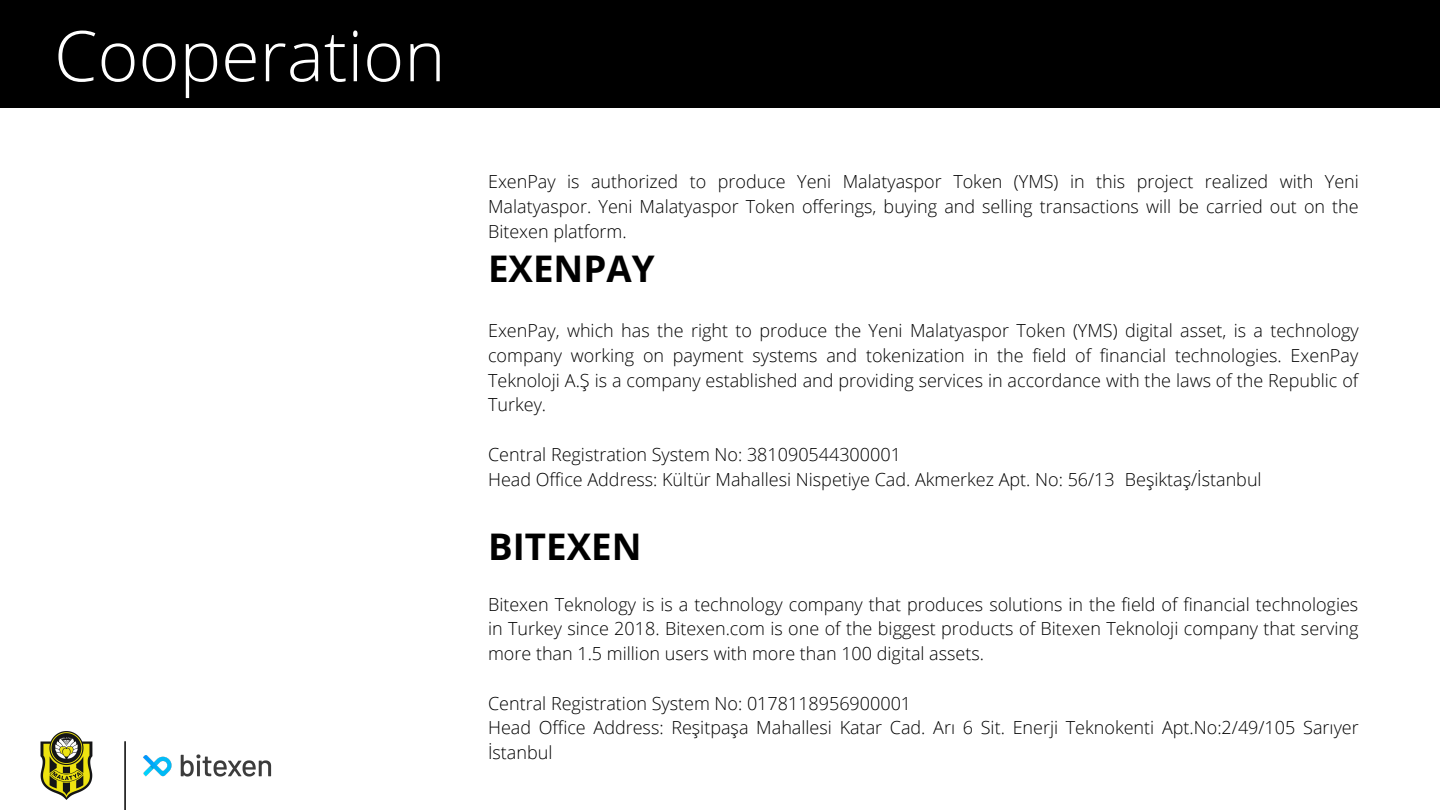
<style>
.page{position:relative;width:1440px;height:810px;background:#fff}
.page>*{position:absolute;margin:0;border:0;box-sizing:border-box;transform-origin:0 0}
.t1{font:300 70px "Open Sans";color:#fff}
.t2{font:700 36.7px "Open Sans";color:#000}
.t3{font:300 18px/24.8px "Open Sans";color:#000;text-align:justify}
</style>
<div class="page">
<hr style="left:124px;top:742px;width:2px;height:68px;background:#000">
<img style="left:143px;top:754px;width:129px;height:23px">
<div style="left:0;top:0;width:1440px;height:108px;background:#000"></div>
<img style="left:40px;top:731px;width:53px;height:68px">
<p class="t1" style="left:54px;top:6px;width:393px">Cooperation</p>
<p class="t3" style="left:488px;top:169px;width:872px">ExenPay is authorized to produce Yeni Malatyaspor Token (YMS) in this project realized with Yeni Malatyaspor. Yeni Malatyaspor Token offerings, buying and selling transactions will be carried out on the Bitexen platform.</p>
<p class="t2" style="left:488px;top:242px;width:168px">EXENPAY</p>
<p class="t3" style="left:488px;top:318px;width:872px">ExenPay, which has the right to produce the Yeni Malatyaspor Token (YMS) digital asset, is a technology company working on payment systems and tokenization in the field of financial technologies. ExenPay Teknoloji A.Ş is a company established and providing services in accordance with the laws of the Republic of Turkey.</p>
<p class="t3" style="left:488px;top:441px;width:414px">Central Registration System No: 381090544300001</p>
<p class="t3" style="left:488px;top:466px;width:775px">Head Office Address: Kültür Mahallesi Nispetiye Cad. Akmerkez Apt. No: 56/13 Beşiktaş/İstanbul</p>
<p class="t2" style="left:488px;top:520px;width:155px">BITEXEN</p>
<p class="t3" style="left:488px;top:591px;width:872px">Bitexen Teknology is is a technology company that produces solutions in the field of financial technologies in Turkey since 2018. Bitexen.com is one of the biggest products of Bitexen Teknoloji company that serving more than 1.5 million users with more than 100 digital assets.</p>
<p class="t3" style="left:488px;top:690px;width:425px">Central Registration System No: 0178118956900001</p>
<p class="t3" style="left:488px;top:715px;width:872px">Head Office Address: Reşitpaşa Mahallesi Katar Cad. Arı 6 Sit. Enerji Teknokenti Apt.No:2/49/105 Sarıyer<br>İstanbul</p>
</div>
